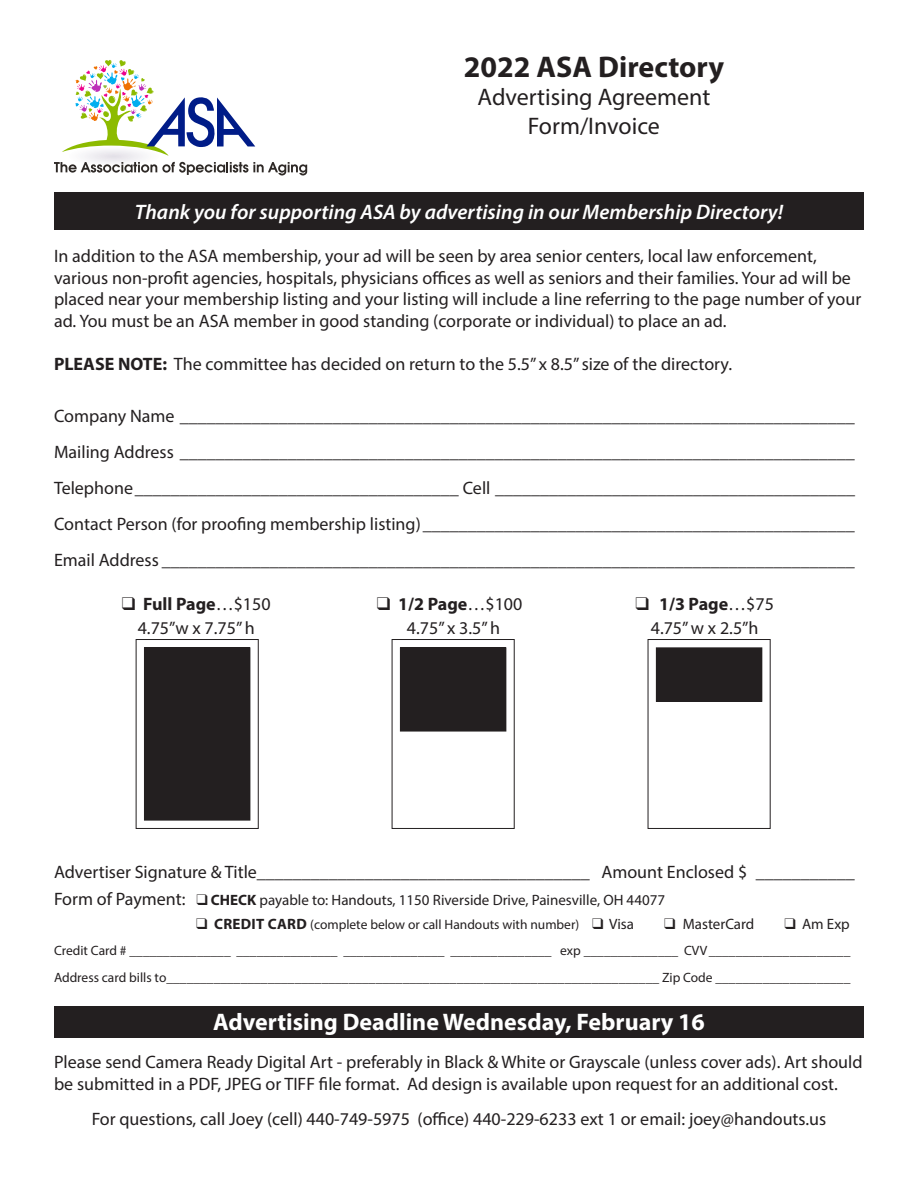
<style>
.page{position:relative;width:918px;height:1188px;background:#fff}
.page>*{position:absolute;margin:0;border:0;box-sizing:border-box;transform-origin:0 0}
.t1{font:700 30px "Myriad Pro";color:#231f20}
.t2{font:700 24px "Myriad Pro";color:#fff}
.t3{font:24px "Myriad Pro";color:#231f20}
.t4{font:italic 600 21px "Myriad Pro";color:#fff}
.t5{font:18px/21.6px "Myriad Pro";color:#231f20}
.t6{font:700 18px "Myriad Pro";color:#231f20}
.t7{font:15px "Myriad Pro";color:#231f20}
.t8{font:13.5px "Myriad Pro";color:#231f20}
.s1{font-weight:700}
.s2{font-weight:400}
.s3{font-size:18px}
.s4{font-weight:700;font-size:15px}
.s5{font-size:15px}
</style>
<div class="page">
<div style="left:54px;top:192px;width:810px;height:38px;background:#231f20"></div>
<div style="left:54px;top:1007px;width:810px;height:31px;background:#231f20"></div>
<svg style="left:54px;top:60px;width:253px;height:115px"></svg>
<div style="left:144px;top:648px;width:106px;height:172px;background:#231f20"></div>
<div style="left:136px;top:639px;width:122px;height:190px;border:1px solid #231f20"></div>
<div style="left:400px;top:648px;width:106px;height:83px;background:#231f20"></div>
<div style="left:392px;top:639px;width:122px;height:190px;border:1px solid #231f20"></div>
<div style="left:656px;top:648px;width:106px;height:53px;background:#231f20"></div>
<div style="left:648px;top:639px;width:122px;height:190px;border:1px solid #231f20"></div>
<p class="t1" style="left:464px;top:47px;width:262px">2022 ASA Directory</p>
<p class="t3" style="left:478px;top:82px;width:234px">Advertising Agreement</p>
<p class="t3" style="left:528px;top:111px;width:134px">Form/Invoice</p>
<p class="t4" style="left:135px;top:198px;width:650px">Thank you for supporting ASA by advertising in our Membership Directory!</p>
<p class="t5" style="left:54px;top:245px;width:809px">In addition to the ASA membership, your ad will be seen by area senior centers, local law enforcement, various non-profit agencies, hospitals, physicians offices as well as seniors and their families. Your ad will be placed near your membership listing and your listing will include a line referring to the page number of your ad. You must be an ASA member in good standing (corporate or individual) to place an ad.</p>
<p class="t5" style="left:54px;top:353px;width:680px"><span class="s1">PLEASE NOTE:</span> The committee has decided on return to the 5.5” x 8.5” size of the directory.</p>
<p class="t5" style="left:54px;top:405px;width:802px">Company Name ___________________________________________________________________________</p>
<p class="t5" style="left:54px;top:441px;width:802px">Mailing Address ___________________________________________________________________________</p>
<p class="t5" style="left:54px;top:477px;width:802px">Telephone____________________________________ Cell ________________________________________</p>
<p class="t5" style="left:54px;top:513px;width:802px">Contact Person (for proofing membership listing)________________________________________________</p>
<p class="t5" style="left:54px;top:549px;width:802px">Email Address _____________________________________________________________________________</p>
<p class="t6" style="left:143px;top:593px;width:129px">Full Page<span class="s2">…$150</span></p>
<p class="t6" style="left:377px;top:593px;width:147px">❑ 1/2 Page<span class="s2">…$100</span></p>
<p class="t6" style="left:635px;top:593px;width:140px">❑ 1/3 Page<span class="s2">…$75</span></p>
<p class="t5" style="left:138px;top:617px;width:118px">4.75”w x 7.75” h</p>
<p class="t5" style="left:407px;top:617px;width:95px">4.75” x 3.5” h</p>
<p class="t5" style="left:651px;top:617px;width:109px">4.75” w x 2.5”h</p>
<p class="t5" style="left:54px;top:861px;width:802px">Advertiser Signature &amp; Title_____________________________________ Amount Enclosed $ ___________</p>
<p class="t7" style="left:54px;top:891px;width:613px"><span class="s3">Form of Payment:</span> ❑ <span class="s1">CHECK</span> payable to: Handouts, 1150 Riverside Drive, Painesville, OH 44077</p>
<p class="t8" style="left:196px;top:917px;width:439px">❑ <span class="s4">CREDIT CARD</span> (complete below or call Handouts with number) ❑ <span class="s5">Visa</span></p>
<p class="t7" style="left:664px;top:915px;width:92px">❑ MasterCard</p>
<p class="t7" style="left:784px;top:915px;width:67px">❑ Am Exp</p>
<p class="t8" style="left:54px;top:942px;width:798px">Credit Card # _______________ _______________ _______________ _______________ exp ______________ CVV_____________________</p>
<p class="t8" style="left:54px;top:969px;width:798px">Address card bills to_________________________________________________________________________ Zip Code ____________________</p>
<p class="t2" style="left:213px;top:1006px;width:493px">Advertising Deadline Wednesday, February 16</p>
<p class="t5" style="left:54px;top:1051px;width:810px">Please send Camera Ready Digital Art - preferably in Black &amp; White or Grayscale (unless cover ads). Art should be submitted in a PDF, JPEG or TIFF file format. Ad design is available upon request for an additional cost.</p>
<p class="t5" style="left:92px;top:1108px;width:736px">For questions, call Joey (cell) 440-749-5975 (office) 440-229-6233 ext 1 or email: joey@handouts.us</p>
</div>
